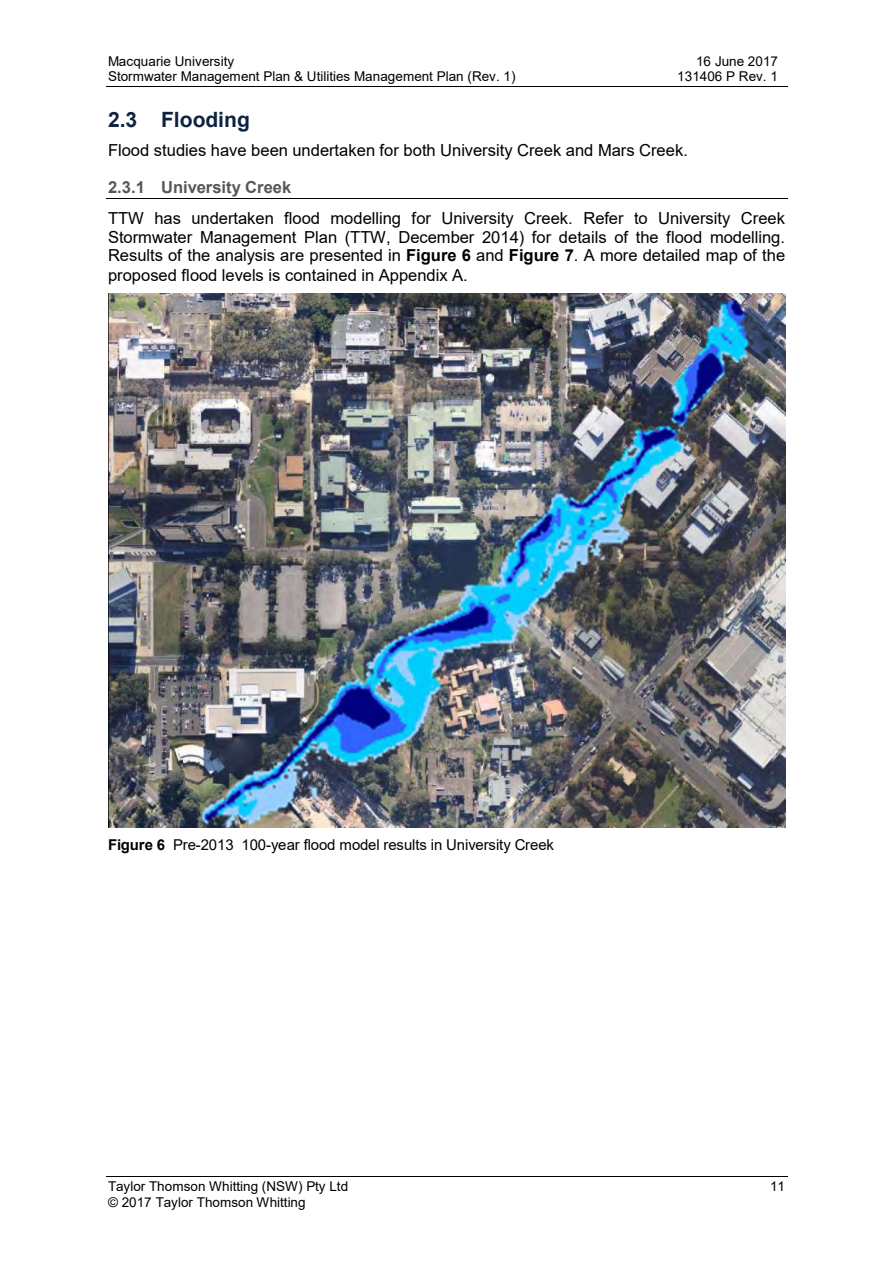
<style>
.page{position:relative;width:893px;height:1263px;background:#fff}
.page>*{position:absolute;margin:0;border:0;box-sizing:border-box;transform-origin:0 0}
.t1{font:700 21px "Arial";color:#0d223f}
.t2{font:16.5px/19px "Arial";color:#000;text-align:justify}
.t3{font:700 16.5px "Arial";color:#555759}
.t4{font:15px "Arial";letter-spacing:-.01em;color:#000}
.t5{font:13.5px "Arial";color:#000}
.s1{font-weight:700}
</style>
<div class="page">
<hr style="left:106px;top:86px;width:681px;height:1px;background:#000">
<hr style="left:106px;top:1176px;width:681px;height:1px;background:#000">
<hr style="left:106px;top:199px;width:681px;height:1px;background:#000">
<img style="left:108px;top:293px;width:677px;height:534px">
<p class="t5" style="left:108px;top:52px;width:128px">Macquarie University</p>
<p class="t5" style="left:696px;top:52px;width:83px">16 June 2017</p>
<p class="t5" style="left:108px;top:67px;width:409px">Stormwater Management Plan &amp; Utilities Management Plan (Rev. 1)</p>
<p class="t5" style="left:677px;top:67px;width:102px">131406 P Rev. 1</p>
<p class="t1" style="left:108px;top:105px;width:143px">2.3 Flooding</p>
<p class="t2" style="left:108px;top:141px;width:581px">Flood studies have been undertaken for both University Creek and Mars Creek.</p>
<p class="t3" style="left:108px;top:176px;width:185px">2.3.1 University Creek</p>
<p class="t2" style="left:108px;top:208px;width:679px">TTW has undertaken flood modelling for University Creek. Refer to University Creek Stormwater Management Plan (TTW, December 2014) for details of the flood modelling.<br>Results of the analysis are presented in <span class="s1">Figure 6</span> and <span class="s1">Figure 7</span>. A more detailed map of the proposed flood levels is contained in Appendix A.</p>
<p class="t4" style="left:108px;top:834px;width:447px"><span class="s1">Figure 6</span> Pre-2013 100-year flood model results in University Creek</p>
<p class="t5" style="left:108px;top:1177px;width:242px">Taylor Thomson Whitting (NSW) Pty Ltd</p>
<p class="t5" style="left:770px;top:1177px;width:17px">11</p>
<p class="t5" style="left:108px;top:1193px;width:199px">© 2017 Taylor Thomson Whitting</p>
</div>
